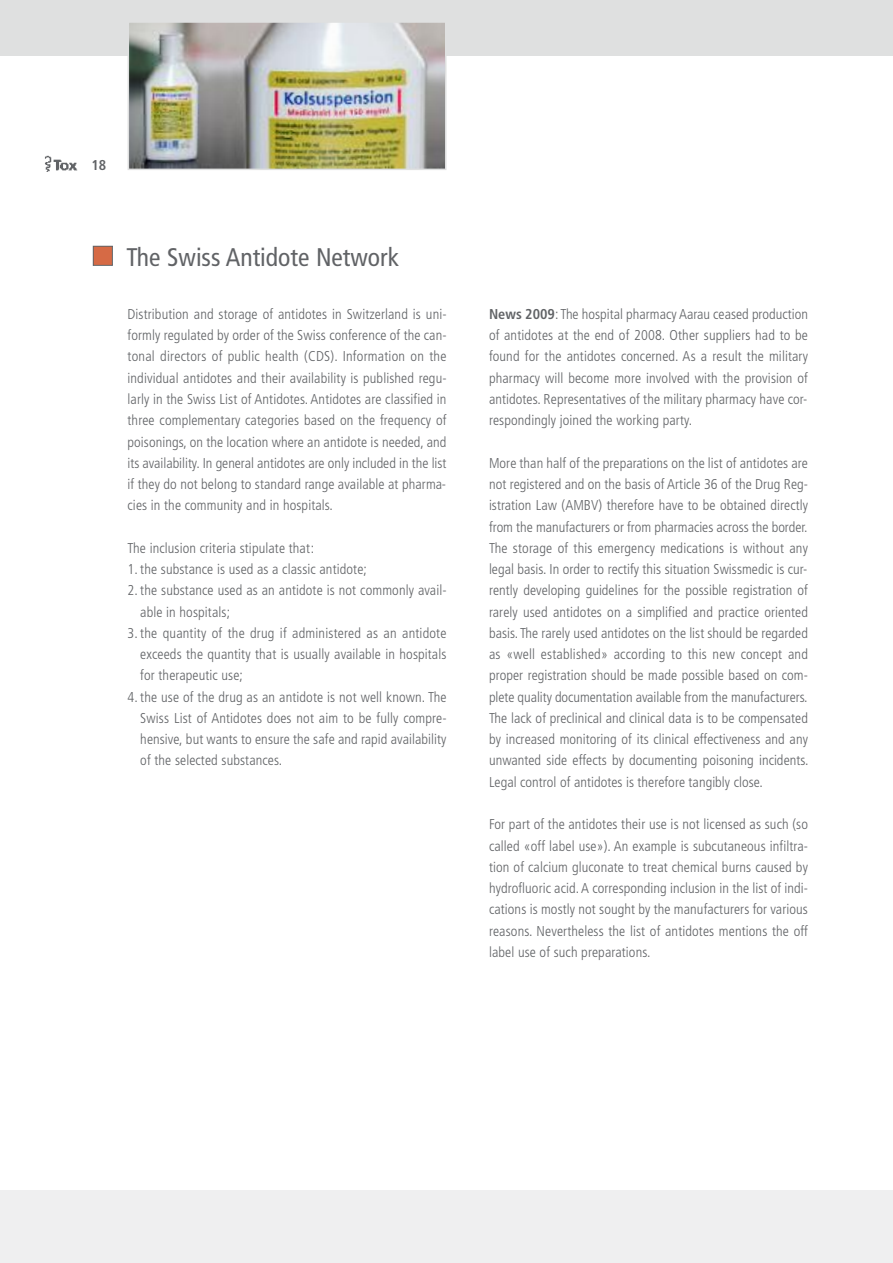
<style>
.page{position:relative;width:893px;height:1263px;background:#fff}
.page>*{position:absolute;margin:0;border:0;box-sizing:border-box;transform-origin:0 0}
.t1{font:condensed 25.5px "Frutiger";color:#616366}
.t2{font:300 condensed 14.25px/21.3px "Frutiger";letter-spacing:.01em;color:#616366;text-align:justify}
.t3{font:700 condensed 14.25px "Frutiger";color:#616366}
.s1{font-weight:700}
</style>
<div class="page">
<div style="left:0;top:0;width:893px;height:55px;background:#dfe0e0"></div>
<div style="left:94px;top:247px;width:18px;height:18px;background:#d66a45"></div>
<div style="left:93px;top:246px;width:20px;height:20px;border:1px solid #616366"></div>
<div style="left:0;top:1191px;width:893px;height:72px;background:#efeff0"></div>
<img style="left:45px;top:155px;width:32px;height:17px">
<img style="left:131px;top:24px;width:312px;height:143px">
<div style="left:128px;top:21px;width:318px;height:149px;border:2px solid #dfe0e0"></div>
<p class="t3" style="left:91px;top:159px;width:16px">18</p>
<h1 class="t1" style="left:127px;top:247px;width:274px">The Swiss Antidote Network</h1>
<p class="t2" style="left:128px;top:304px;width:321px">Distribution and storage of antidotes in Switzerland is uni&shy;formly regulated by order of the Swiss conference of the can&shy;tonal directors of public health (CDS). Information on the individual antidotes and their availability is published regu&shy;larly in the Swiss List of Antidotes. Antidotes are classified in three complementary categories based on the frequency of poisonings, on the location where an antidote is needed, and its availability. In general antidotes are only included in the list if they do not belong to standard range available at pharma&shy;cies in the community and in hospitals.</p>
<p class="t2" style="left:128px;top:538px;width:188px">The inclusion criteria stipulate that:</p>
<p class="t2" style="left:128px;top:560px;width:241px">1. the substance is used as a classic antidote;</p>
<p class="t2" style="left:140px;top:581px;width:308px;text-indent:-13px">2. the substance used as an antidote is not commonly avail&shy;able in hospitals;</p>
<p class="t2" style="left:140px;top:623px;width:308px;text-indent:-13px">3. the quantity of the drug if administered as an antidote exceeds the quantity that is usually available in hospitals for therapeutic use;</p>
<p class="t2" style="left:140px;top:687px;width:308px;text-indent:-13px">4. the use of the drug as an antidote is not well known. The Swiss List of Antidotes does not aim to be fully compre&shy;hensive, but wants to ensure the safe and rapid availability of the selected substances.</p>
<p class="t2" style="left:489px;top:304px;width:320px"><span class="s1">News 2009</span>: The hospital pharmacy Aarau ceased production of antidotes at the end of 2008. Other suppliers had to be found for the antidotes concerned. As a result the military pharmacy will become more involved with the provision of antidotes. Representatives of the military pharmacy have cor&shy;respondingly joined the working party.</p>
<p class="t2" style="left:489px;top:453px;width:321px">More than half of the preparations on the list of antidotes are not registered and on the basis of Article 36 of the Drug Reg&shy;istration Law (AMBV) therefore have to be obtained directly from the manufacturers or from pharmacies across the border.<br>The storage of this emergency medications is without any legal basis. In order to rectify this situation Swissmedic is cur&shy;rently developing guidelines for the possible registration of rarely used antidotes on a simplified and practice oriented basis. The rarely used antidotes on the list should be regarded as «well established» according to this new concept and proper registration should be made possible based on com&shy;plete quality documentation available from the manufacturers.<br>The lack of preclinical and clinical data is to be compensated by increased monitoring of its clinical effectiveness and any unwanted side effects by documenting poisoning incidents.<br>Legal control of antidotes is therefore tangibly close.</p>
<p class="t2" style="left:489px;top:815px;width:321px">For part of the antidotes their use is not licensed as such (so called «off label use»). An example is subcutaneous infiltra&shy;tion of calcium gluconate to treat chemical burns caused by hydrofluoric acid. A corresponding inclusion in the list of indi&shy;cations is mostly not sought by the manufacturers for various reasons. Nevertheless the list of antidotes mentions the off label use of such preparations.</p>
</div>
